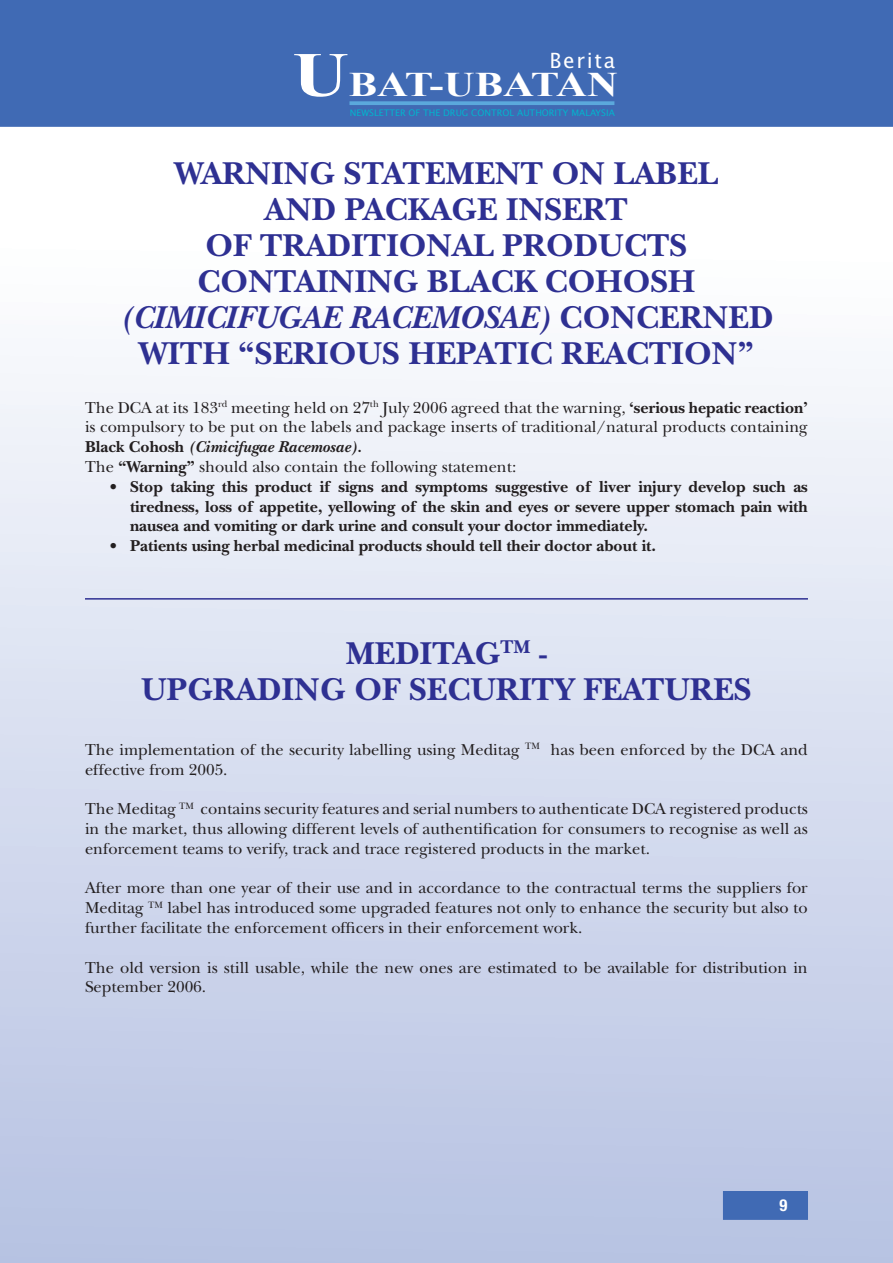
<style>
.page{position:relative;width:893px;height:1263px;background:#fff}
.page>*{position:absolute;margin:0;border:0;box-sizing:border-box;transform-origin:0 0}
.t1{font:700 34.5px "Times New Roman";color:#fff;scale:1.24 1}
.t2{font:700 33px/36px "New Baskerville";color:#2e3092;text-align:center}
.t3{font:21px "Lucida Sans";letter-spacing:.075em;color:#fff}
.t4{font:16.5px/19.8px "New Baskerville";color:#231f20}
.t5{font:700 16.5px/19.8px "New Baskerville";color:#231f20;text-align:justify}
.t6{font:700 condensed 16.5px "Helvetica Neue";color:#fff}
.t7{font:9px "Lucida Sans";color:#00b7ce}
.s1{font-size:63px}
.s2{font-style:italic}
.s3{font-weight:700}
.s4{font-weight:700;font-style:italic}
</style>
<div class="page">
<div style="left:0;top:120px;width:893px;height:1143px;background:linear-gradient(to bottom,#fff,#b6c2e2)"></div>
<div style="left:724px;top:1192px;width:83px;height:27px;background:#406ab4"></div>
<div style="left:723px;top:1191px;width:85px;height:29px;border:2px solid #406ab4"></div>
<div style="left:0;top:0;width:893px;height:127px;background:#406ab4"></div>
<svg style="left:349px;top:101px;width:265px;height:4px"></svg>
<hr style="left:85px;top:598px;width:723px;height:2px;background:#2e3092">
<p class="t3" style="left:550px;top:51px;width:67px">Berita</p>
<h1 class="t1" style="left:292px;top:65px;width:264px"><span class="s1">U</span>BAT-UBATAN</h1>
<p class="t7" style="left:350px;top:109px;width:266px">NEWSLETTER OF THE DRUG CONTROL AUTHORITY MALAYSIA</p>
<h2 class="t2" style="left:119px;top:159px;width:656px">WARNING STATEMENT ON LABEL<br>AND PACKAGE INSERT<br>OF TRADITIONAL PRODUCTS<br>CONTAINING BLACK COHOSH <span class="s2">(CIMICIFUGAE RACEMOSAE)</span> CONCERNED<br>WITH “SERIOUS HEPATIC REACTION”</h2>
<p class="t4" style="left:85px;top:399px;width:724px">The DCA at its 183<sup>rd</sup> meeting held on 27<sup>th</sup> July 2006 agreed that the warning, <span class="s3">‘serious hepatic reaction’ </span>is compulsory to be put on the labels and package inserts of traditional/natural products containing <span class="s3">Black Cohosh</span> <span class="s4">(Cimicifugae Racemosae).<br></span>The <span class="s3">“Warning”</span> should also contain the following statement:</p>
<p class="t5" style="left:130px;top:479px;width:679px;text-indent:-19px">• Stop taking this product if signs and symptoms suggestive of liver injury develop such as tiredness, loss of appetite, yellowing of the skin and eyes or severe upper stomach pain with nausea and vomiting or dark urine and consult your doctor immediately.</p>
<p class="t5" style="left:110px;top:538px;width:547px">• Patients using herbal medicinal products should tell their doctor about it.</p>
<h2 class="t2" style="left:141px;top:640px;width:612px">MEDITAG<sup>TM</sup> -<br>UPGRADING OF SECURITY FEATURES</h2>
<p class="t4" style="left:85px;top:742px;width:724px">The implementation of the security labelling using Meditag <sup>TM</sup> has been enforced by the DCA and effective from 2005.</p>
<p class="t4" style="left:85px;top:801px;width:724px;text-align:justify">The Meditag <sup>TM</sup> contains security features and serial numbers to authenticate DCA registered products in the market, thus allowing different levels of authentification for consumers to recognise as well as enforcement teams to verify, track and trace registered products in the market.</p>
<p class="t4" style="left:85px;top:880px;width:724px;text-align:justify">After more than one year of their use and in accordance to the contractual terms the suppliers for Meditag <sup>TM</sup> label has introduced some upgraded features not only to enhance the security but also to further facilitate the enforcement officers in their enforcement work.</p>
<p class="t4" style="left:85px;top:959px;width:724px">The old version is still usable, while the new ones are estimated to be available for distribution in<br>September 2006.</p>
<p class="t6" style="left:779px;top:1199px;width:9px">9</p>
</div>
